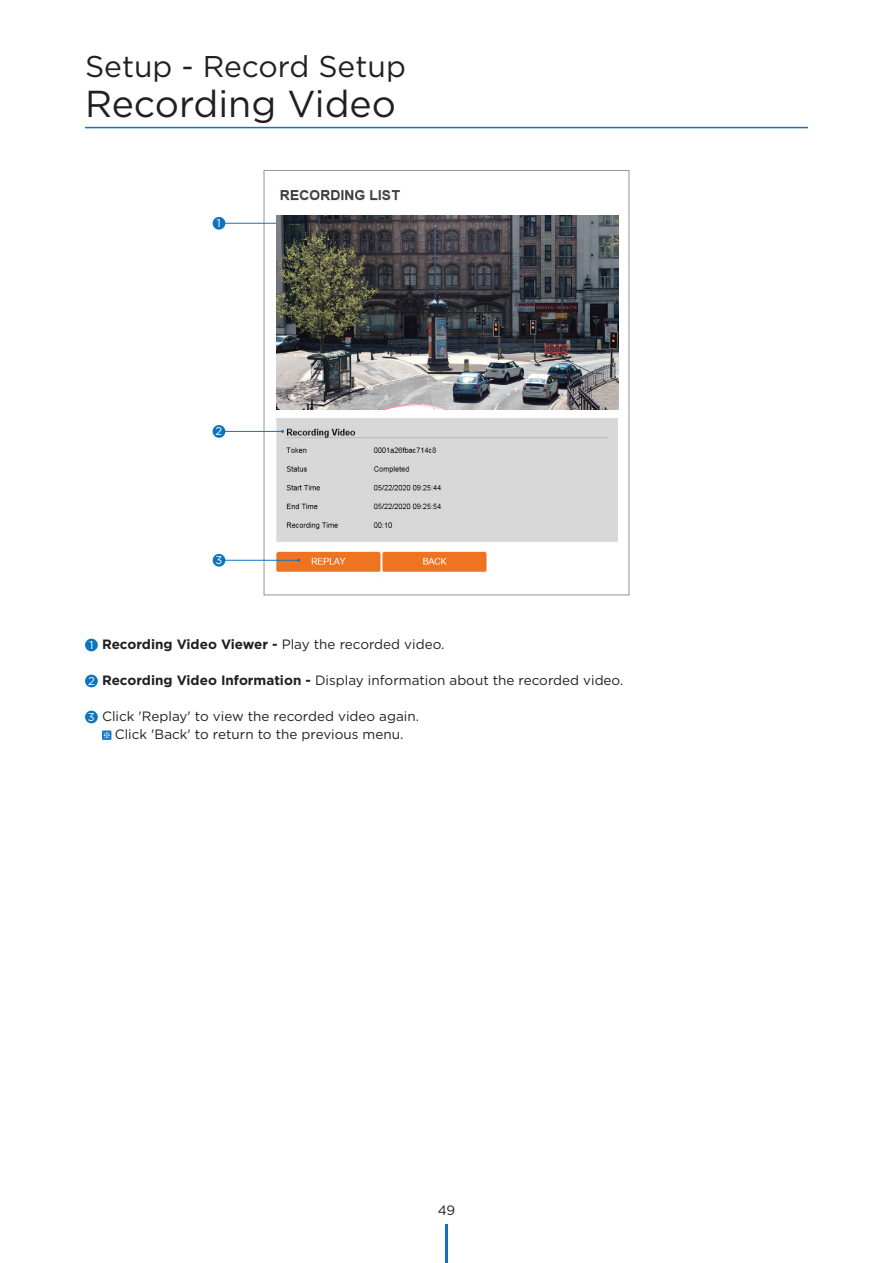
<style>
.page{position:relative;width:893px;height:1263px;background:#fff}
.page>*{position:absolute;margin:0;border:0;box-sizing:border-box;transform-origin:0 0}
.t1{font:37.5px "Gotham";color:#231f20}
.t2{font:30px "Gotham";color:#231f20}
.t3{font:13.5px "Gotham";color:#231f20}
.t4{font:700 13.5px "Gotham";color:#231f20}
.t5{font:11.25px "Gotham";color:#fff}
.s1{font-weight:400}
.s2{font-weight:700}
</style>
<div class="page">
<hr style="left:85px;top:127px;width:723px;height:1px;background:#1074bc">
<hr style="left:445px;top:1225px;width:3px;height:38px;background:#1074bc">
<img style="left:266px;top:190px;width:353px;height:382px">
<div style="left:264px;top:170px;width:365px;height:425px;border:1px solid #939598"></div>
<div style="left:85px;top:639px;width:13px;height:12px;background:#1074bc;border-radius:50%"></div>
<div style="left:85px;top:675px;width:13px;height:12px;background:#1074bc;border-radius:50%"></div>
<div style="left:85px;top:711px;width:13px;height:12px;background:#1074bc;border-radius:50%"></div>
<svg style="left:102px;top:730px;width:9px;height:10px"></svg>
<svg style="left:103px;top:732px;width:7px;height:6px"></svg>
<hr style="left:219px;top:223px;width:64px;height:1px;background:#1074bc">
<div style="left:213px;top:217px;width:12px;height:13px;background:#1074bc;border-radius:50%"></div>
<hr style="left:219px;top:431px;width:64px;height:1px;background:#1074bc">
<div style="left:213px;top:425px;width:12px;height:13px;background:#1074bc;border-radius:50%"></div>
<hr style="left:219px;top:560px;width:80px;height:1px;background:#1074bc">
<div style="left:213px;top:554px;width:12px;height:13px;background:#1074bc;border-radius:50%"></div>
<img style="left:277px;top:215px;width:341px;height:195px">
<p class="t2" style="left:85px;top:47px;width:322px">Setup - Record Setup</p>
<p class="t1" style="left:85px;top:80px;width:312px">Recording Video</p>
<p class="t5" style="left:217px;top:216px;width:6px">1</p>
<p class="t5" style="left:216px;top:424px;width:8px">2</p>
<p class="t5" style="left:216px;top:553px;width:8px">3</p>
<p class="t5" style="left:89px;top:638px;width:6px">1</p>
<p class="t4" style="left:102px;top:636px;width:344px">Recording Video Viewer - <span class="s1">Play the recorded video.</span></p>
<p class="t5" style="left:88px;top:674px;width:8px">2</p>
<p class="t3" style="left:102px;top:672px;width:523px"><span class="s2">Recording Video Information -</span> Display information about the recorded video.</p>
<p class="t5" style="left:88px;top:710px;width:8px">3</p>
<p class="t3" style="left:102px;top:708px;width:318px">Click 'Replay' to view the recorded video again.</p>
<p class="t3" style="left:115px;top:726px;width:290px">Click 'Back' to return to the previous menu.</p>
<p class="t3" style="left:438px;top:1201px;width:19px">49</p>
</div>
